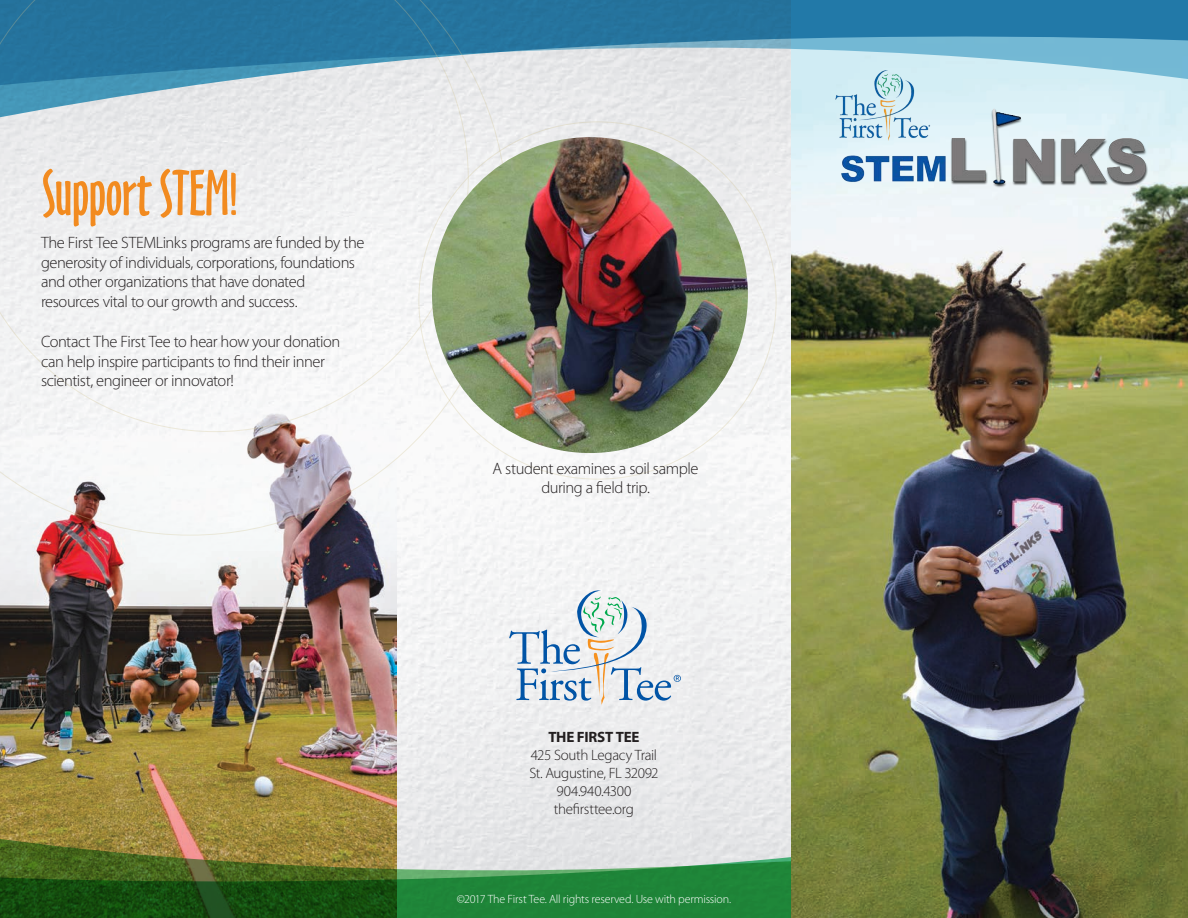
<style>
.page{position:relative;width:1188px;height:918px;background:#fff}
.page>*{position:absolute;margin:0;border:0;box-sizing:border-box;transform-origin:0 0}
.t1{font:59.7px "Oz Handicraft BT";letter-spacing:-.02em;color:#f28b20}
.t2{font:300 16.5px/19.8px "Myriad Pro";letter-spacing:-.03em;color:#231f20}
.t3{font:300 15px "Myriad Pro";letter-spacing:-.025em;color:#231f20}
.t4{font:700 15px "Myriad Pro";letter-spacing:-.015em;color:#231f20}
.t5{font:300 12px "Myriad Pro";letter-spacing:-.015em;color:#fff}
</style>
<div class="page">
<img style="left:396px;top:120px;width:396px;height:678px">
<img style="left:0;top:536px;width:396px;height:262px">
<svg style="left:0;top:798px;width:792px;height:34px;background:#c4b893"></svg>
<svg style="left:0;top:832px;width:792px;height:86px;background:#5e8851"></svg>
<img style="left:792px;top:120px;width:396px;height:798px">
<svg style="left:507px;top:86px;width:681px;height:34px;background:#e3e8eb"></svg>
<svg style="left:507px;top:0;width:681px;height:86px;background:#649fbe"></svg>
<svg style="left:0;top:0;width:507px;height:536px"></svg>
<svg style="left:0;top:0;width:469px;height:432px"></svg>
<svg style="left:509px;top:588px;width:172px;height:117px"></svg>
<img style="left:826px;top:60px;width:345px;height:139px">
<img style="left:432px;top:137px;width:316px;height:316px;border-radius:158px">
<p class="t1" style="left:42px;top:158px;width:199px">Support STEM!</p>
<p class="t2" style="left:41px;top:232px;width:325px">The First Tee STEMLinks programs are funded by the generosity of individuals, corporations, foundations and other organizations that have donated resources vital to our growth and success.</p>
<p class="t2" style="left:41px;top:331px;width:301px">Contact The First Tee to hear how your donation can help inspire participants to find their inner scientist, engineer or innovator!</p>
<p class="t2" style="left:493px;top:458px;width:207px">A student examines a soil sample</p>
<p class="t2" style="left:541px;top:478px;width:110px">during a field trip.</p>
<p class="t4" style="left:548px;top:728px;width:93px">THE FIRST TEE</p>
<p class="t3" style="left:531px;top:746px;width:128px">425 South Legacy Trail</p>
<p class="t3" style="left:529px;top:764px;width:131px">St. Augustine, FL 32092</p>
<p class="t3" style="left:557px;top:782px;width:76px">904.940.4300</p>
<p class="t3" style="left:554px;top:800px;width:82px">thefirsttee.org</p>
<p class="t5" style="left:457px;top:892px;width:276px">©2017 The First Tee. All rights reserved. Use with permission.</p>
</div>
